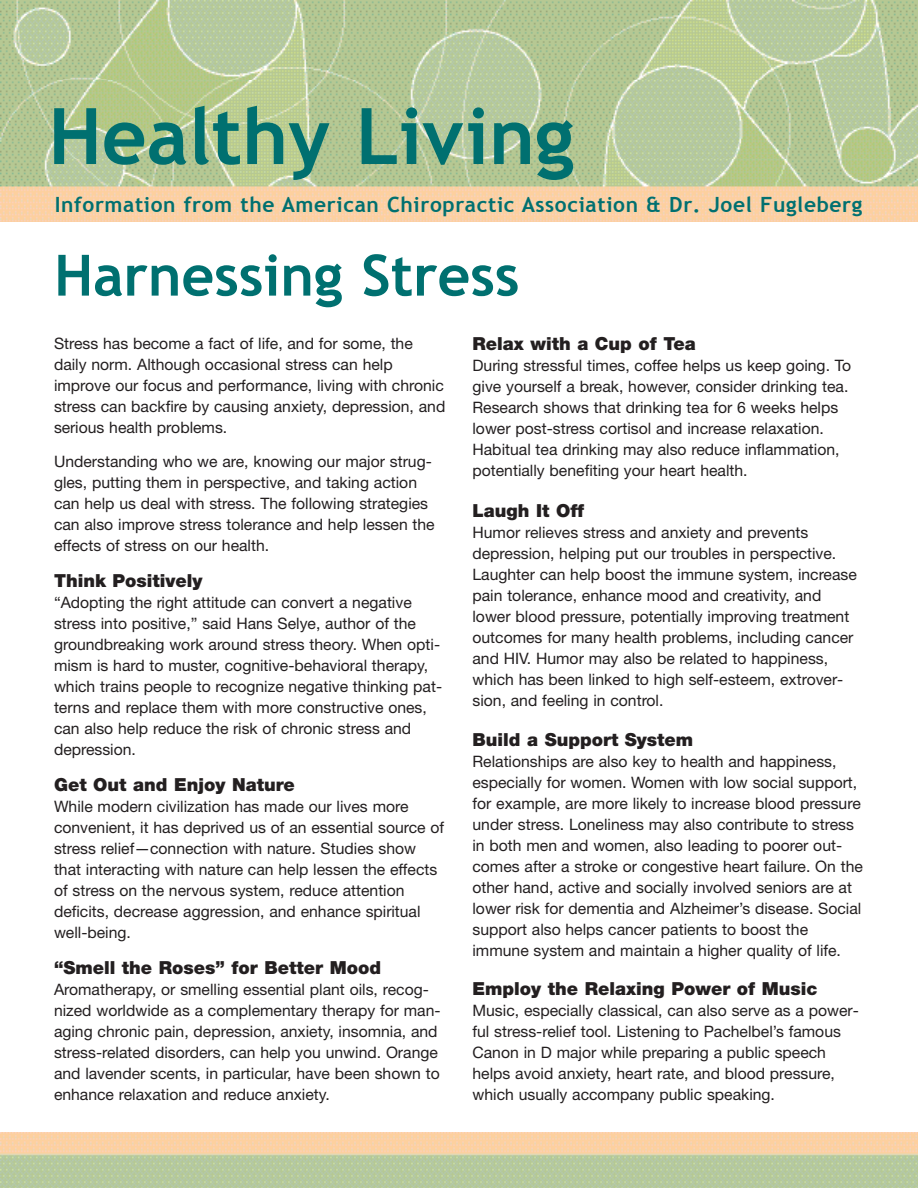
<style>
.page{position:relative;width:918px;height:1188px;background:#fff}
.page>*{position:absolute;margin:0;border:0;box-sizing:border-box;transform-origin:0 0}
.t1{font:700 78px "Trebuchet MS";color:#007070}
.t2{font:700 57px "Trebuchet MS";color:#007070}
.t3{font:700 21px "Trebuchet MS";letter-spacing:.03em;color:#007070}
.t4{font:900 18px "Helvetica Neue LT Std";color:#231f20}
.t5{font:15.75px/21px "Helvetica Neue LT Std";color:#231f20}
</style>
<div class="page">
<img style="left:0;top:1133px;width:918px;height:55px">
<img style="left:0;top:1px;width:918px;height:79px">
<img style="left:0;top:80px;width:918px;height:142px">
<h1 class="t1" style="left:48px;top:91px;width:527px">Healthy Living</h1>
<h3 class="t3" style="left:55px;top:192px;width:809px">Information from the American Chiropractic Association &amp; Dr. Joel Fugleberg</h3>
<h2 class="t2" style="left:54px;top:242px;width:467px">Harnessing Stress</h2>
<p class="t5" style="left:54px;top:334px;width:393px">Stress has become a fact of life, and for some, the daily norm. Although occasional stress can help improve our focus and performance, living with chronic stress can backfire by causing anxiety, depression, and serious health problems.</p>
<p class="t5" style="left:54px;top:453px;width:382px">Understanding who we are, knowing our major strug&shy;gles, putting them in perspective, and taking action can help us deal with stress. The following strategies can also improve stress tolerance and help lessen the effects of stress on our health.</p>
<p class="t4" style="left:54px;top:574px;width:150px">Think Positively</p>
<p class="t5" style="left:54px;top:594px;width:390px">“Adopting the right attitude can convert a negative stress into positive,” said Hans Selye, author of the groundbreaking work around stress theory. When opti&shy;mism is hard to muster, cognitive-behavioral therapy, which trains people to recognize negative thinking pat&shy;terns and replace them with more constructive ones, can also help reduce the risk of chronic stress and depression.</p>
<p class="t4" style="left:54px;top:778px;width:242px">Get Out and Enjoy Nature</p>
<p class="t5" style="left:54px;top:798px;width:392px">While modern civilization has made our lives more convenient, it has deprived us of an essential source of stress relief—connection with nature. Studies show that interacting with nature can help lessen the effects of stress on the nervous system, reduce attention deficits, decrease aggression, and enhance spiritual well-being.</p>
<p class="t4" style="left:54px;top:961px;width:329px">“Smell the Roses” for Better Mood</p>
<p class="t5" style="left:54px;top:981px;width:388px">Aromatherapy, or smelling essential plant oils, recog&shy;nized worldwide as a complementary therapy for man&shy;aging chronic pain, depression, anxiety, insomnia, and stress-related disorders, can help you unwind. Orange and lavender scents, in particular, have been shown to enhance relaxation and reduce anxiety.</p>
<p class="t4" style="left:472px;top:337px;width:225px">Relax with a Cup of Tea</p>
<p class="t5" style="left:472px;top:357px;width:380px">During stressful times, coffee helps us keep going. To give yourself a break, however, consider drinking tea.<br>Research shows that drinking tea for 6 weeks helps lower post-stress cortisol and increase relaxation.<br>Habitual tea drinking may also reduce inflammation, potentially benefiting your heart health.</p>
<p class="t4" style="left:472px;top:504px;width:113px">Laugh It Off</p>
<p class="t5" style="left:472px;top:523px;width:386px">Humor relieves stress and anxiety and prevents depression, helping put our troubles in perspective.<br>Laughter can help boost the immune system, increase pain tolerance, enhance mood and creativity, and lower blood pressure, potentially improving treatment outcomes for many health problems, including cancer and HIV. Humor may also be related to happiness, which has been linked to high self-esteem, extrover&shy;sion, and feeling in control.</p>
<p class="t4" style="left:472px;top:733px;width:222px">Build a Support System</p>
<p class="t5" style="left:472px;top:753px;width:392px">Relationships are also key to health and happiness, especially for women. Women with low social support, for example, are more likely to increase blood pressure under stress. Loneliness may also contribute to stress in both men and women, also leading to poorer out&shy;comes after a stroke or congestive heart failure. On the other hand, active and socially involved seniors are at lower risk for dementia and Alzheimer’s disease. Social support also helps cancer patients to boost the immune system and maintain a higher quality of life.</p>
<p class="t4" style="left:472px;top:982px;width:347px">Employ the Relaxing Power of Music</p>
<p class="t5" style="left:472px;top:1002px;width:388px">Music, especially classical, can also serve as a power&shy;ful stress-relief tool. Listening to Pachelbel’s famous Canon in D major while preparing a public speech helps avoid anxiety, heart rate, and blood pressure, which usually accompany public speaking.</p>
</div>
